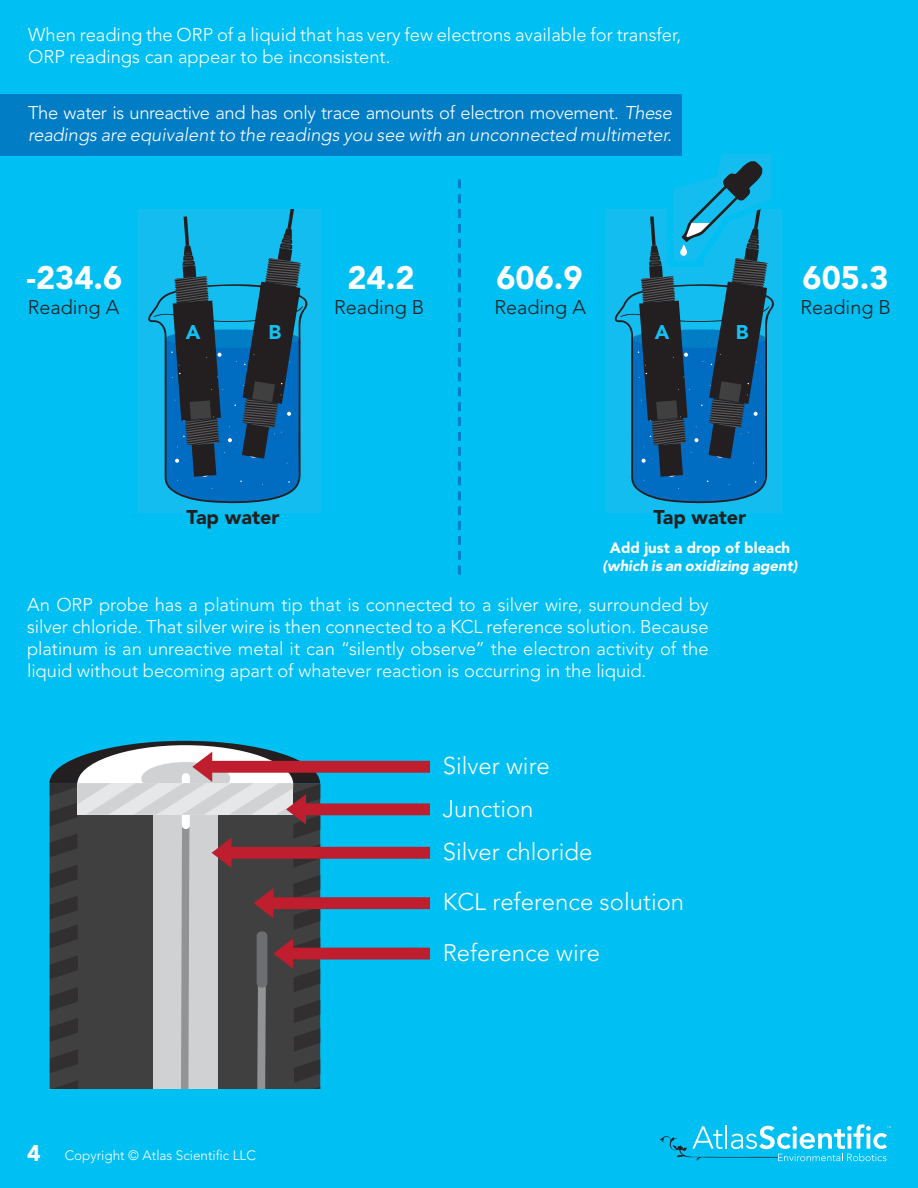
<style>
.page{position:relative;width:918px;height:1188px;background:#00bff3}
.page>*{position:absolute;margin:0;border:0;box-sizing:border-box;transform-origin:0 0}
.t1{font:900 32.25px "Avenir";color:#fff}
.t2{font:300 23.85px "Avenir";color:#fff}
.t3{font:300 19.8px "Avenir";color:#231f20}
.t4{font:900 19.8px "Avenir";color:#231f20}
.t5{font:900 19.8px "Avenir";color:#15c0f2}
.t6{font:300 18.3px/22px "Avenir";color:#fff;text-align:justify}
.t7{font:italic 300 18.3px/22px "Avenir";color:#fff}
.t8{font:italic 900 15px "Avenir";color:#fff}
.t9{font:900 15px "Avenir";color:#fff}
.t10{font:300 13.5px "Avenir";color:#fff}
.s1{font-style:normal}
.s2{font-weight:900;font-size:22.65px}
</style>
<div class="page">
<div style="left:602px;top:206px;width:184px;height:312px;background:#14bdef"></div>
<div style="left:135px;top:206px;width:189px;height:312px;background:#14bdef"></div>
<svg style="left:148px;top:209px;width:160px;height:295px"></svg>
<svg style="left:458px;top:179px;width:3px;height:396px"></svg>
<div style="left:131px;top:203px;width:197px;height:6px;background:#00bff3"></div>
<div style="left:131px;top:514px;width:197px;height:5px;background:#00bff3"></div>
<div style="left:602px;top:514px;width:185px;height:5px;background:#00bff3"></div>
<div style="left:602px;top:203px;width:185px;height:6px;background:#00bff3"></div>
<div style="left:321px;top:206px;width:7px;height:312px;background:#00bff3"></div>
<div style="left:598px;top:203px;width:7px;height:319px;background:#00bff3"></div>
<div style="left:782px;top:209px;width:7px;height:313px;background:#00bff3"></div>
<div style="left:131px;top:206px;width:7px;height:312px;background:#00bff3"></div>
<svg style="left:614px;top:147px;width:160px;height:357px"></svg>
<div style="left:0;top:94px;width:681px;height:61px;background:#007dc4"></div>
<svg style="left:49px;top:741px;width:381px;height:348px"></svg>
<svg style="left:660px;top:1124px;width:231px;height:37px"></svg>
<p class="t6" style="left:28px;top:23px;width:655px">When reading the ORP of a liquid that has very few electrons available for transfer,<br>ORP readings can appear to be inconsistent.</p>
<p class="t7" style="left:28px;top:101px;width:645px"><span class="s1">The water is unreactive and has only trace amounts of electron movement.</span> These readings are equivalent to the readings you see with an unconnected multimeter.</p>
<h1 class="t1" style="left:27px;top:258px;width:97px">-234.6</h1>
<p class="t3" style="left:28px;top:296px;width:93px">Reading A</p>
<p class="t5" style="left:186px;top:320px;width:16px">A</p>
<p class="t5" style="left:269px;top:320px;width:14px">B</p>
<h1 class="t1" style="left:348px;top:258px;width:68px">24.2</h1>
<p class="t3" style="left:334px;top:296px;width:92px">Reading B</p>
<h1 class="t1" style="left:496px;top:258px;width:88px">606.9</h1>
<p class="t3" style="left:494px;top:296px;width:93px">Reading A</p>
<p class="t5" style="left:655px;top:320px;width:16px">A</p>
<p class="t5" style="left:736px;top:320px;width:14px">B</p>
<h1 class="t1" style="left:803px;top:258px;width:88px">605.3</h1>
<p class="t3" style="left:801px;top:296px;width:92px">Reading B</p>
<p class="t4" style="left:187px;top:505px;width:94px">Tap water</p>
<p class="t4" style="left:653px;top:505px;width:94px">Tap water</p>
<p class="t9" style="left:610px;top:538px;width:182px">Add just a drop of bleach</p>
<p class="t8" style="left:602px;top:556px;width:197px">(which is an oxidizing agent)</p>
<p class="t6" style="left:27px;top:593px;width:683px">An ORP probe has a platinum tip that is connected to a silver wire, surrounded by silver chloride. That silver wire is then connected to a KCL reference solution. Because platinum is an unreactive metal it can “silently observe” the electron activity of the liquid without becoming apart of whatever reaction is occurring in the liquid.</p>
<h2 class="t2" style="left:443px;top:752px;width:109px">Silver wire</h2>
<h2 class="t2" style="left:443px;top:794px;width:92px">Junction</h2>
<h2 class="t2" style="left:443px;top:838px;width:151px">Silver chloride</h2>
<h2 class="t2" style="left:443px;top:888px;width:243px">KCL reference solution</h2>
<p class="t10" style="left:27px;top:1148px;width:230px"><span class="s2">4</span> Copyright © Atlas Scientific LLC</p>
<h2 class="t2" style="left:443px;top:939px;width:159px">Reference wire</h2>
</div>
